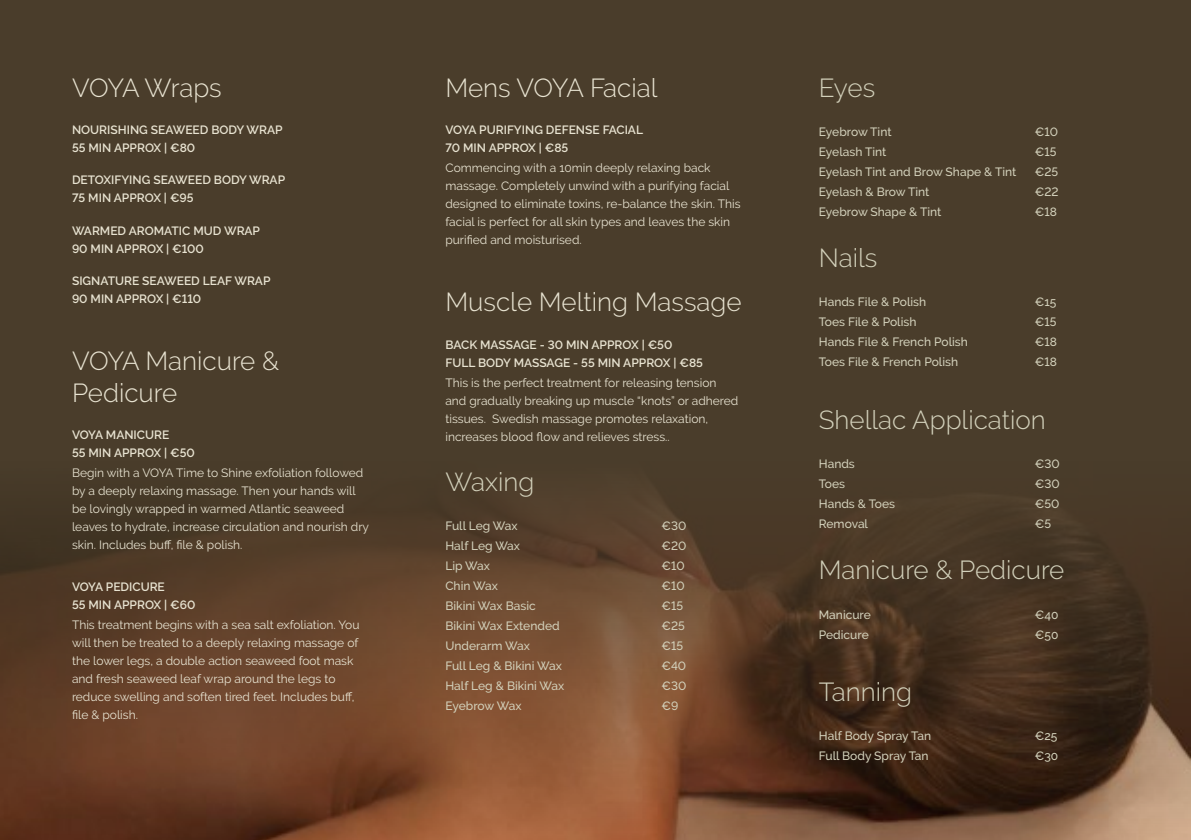
<style>
.page{position:relative;width:1191px;height:840px;background:#fff}
.page>*{position:absolute;margin:0;border:0;box-sizing:border-box;transform-origin:0 0}
.t1{font:300 26px "Raleway";color:#d3d1bb}
.t2{font:300 26px/31.2px "Raleway";color:#e8e3d1}
.t3{font:300 26px "Raleway";letter-spacing:-.025em;color:#e8e3d1}
.t4{font:12px/18px "Raleway";color:#e8e3d1}
.t5{font:500 12px "Raleway";color:#d3d1bb}
.t6{font:600 12px/18px "Raleway";color:#e8e3d1}
</style>
<div class="page">
<div style="left:0;top:0;width:1191px;height:839px;background:#4a3d2b"></div>
<img style="left:0;top:495px;width:1191px;height:344px">
<h1 class="t3" style="left:72px;top:72px;width:151px">VOYA Wraps</h1>
<p class="t6" style="left:72px;top:120px;width:212px">NOURISHING SEAWEED BODY WRAP<br>55 MIN APPROX | €80</p>
<p class="t6" style="left:72px;top:171px;width:215px">DETOXIFYING SEAWEED BODY WRAP<br>75 MIN APPROX | €95</p>
<p class="t6" style="left:72px;top:221px;width:189px">WARMED AROMATIC MUD WRAP<br>90 MIN APPROX | €100</p>
<p class="t6" style="left:72px;top:272px;width:200px">SIGNATURE SEAWEED LEAF WRAP<br>90 MIN APPROX | €110</p>
<h1 class="t2" style="left:72px;top:345px;width:208px">VOYA Manicure &amp;<br>Pedicure</h1>
<p class="t6" style="left:72px;top:425px;width:124px">VOYA MANICURE<br>55 MIN APPROX | €50</p>
<p class="t4" style="left:72px;top:463px;width:299px">Begin with a VOYA Time to Shine exfoliation followed by a deeply relaxing massage. Then your hands will be lovingly wrapped in warmed Atlantic seaweed leaves to hydrate, increase circulation and nourish dry skin. Includes buff, file &amp; polish.</p>
<p class="t6" style="left:72px;top:577px;width:125px">VOYA PEDICURE<br>55 MIN APPROX | €60</p>
<p class="t4" style="left:72px;top:615px;width:289px">This treatment begins with a sea salt exfoliation. You will then be treated to a deeply relaxing massage of the lower legs, a double action seaweed foot mask and fresh seaweed leaf wrap around the legs to reduce swelling and soften tired feet. Includes buff, file &amp; polish.</p>
<h1 class="t2" style="left:445px;top:72px;width:214px">Mens VOYA Facial</h1>
<p class="t6" style="left:445px;top:120px;width:199px">VOYA PURIFYING DEFENSE FACIAL<br>70 MIN APPROX | €85</p>
<p class="t4" style="left:445px;top:158px;width:297px">Commencing with a 10min deeply relaxing back massage. Completely unwind with a purifying facial designed to eliminate toxins, re-balance the skin. This facial is perfect for all skin types and leaves the skin purified and moisturised.</p>
<h1 class="t2" style="left:445px;top:286px;width:298px">Muscle Melting Massage</h1>
<p class="t6" style="left:445px;top:336px;width:259px">BACK MASSAGE - 30 MIN APPROX | €50<br>FULL BODY MASSAGE - 55 MIN APPROX | €85</p>
<p class="t4" style="left:445px;top:374px;width:294px">This is the perfect treatment for releasing tension and gradually breaking up muscle “knots” or adhered tissues. Swedish massage promotes relaxation, increases blood flow and relieves stress..</p>
<h1 class="t1" style="left:445px;top:466px;width:90px">Waxing</h1>
<p class="t5" style="left:445px;top:518px;width:74px">Full Leg Wax</p>
<p class="t5" style="left:661px;top:518px;width:26px">€30</p>
<p class="t5" style="left:445px;top:538px;width:76px">Half Leg Wax</p>
<p class="t5" style="left:661px;top:538px;width:26px">€20</p>
<p class="t5" style="left:445px;top:558px;width:46px">Lip Wax</p>
<p class="t5" style="left:661px;top:558px;width:25px">€10</p>
<p class="t5" style="left:445px;top:578px;width:54px">Chin Wax</p>
<p class="t5" style="left:661px;top:578px;width:25px">€10</p>
<p class="t5" style="left:445px;top:598px;width:92px">Bikini Wax Basic</p>
<p class="t5" style="left:661px;top:598px;width:23px">€15</p>
<p class="t5" style="left:445px;top:618px;width:116px">Bikini Wax Extended</p>
<p class="t5" style="left:661px;top:618px;width:25px">€25</p>
<p class="t5" style="left:445px;top:638px;width:86px">Underarm Wax</p>
<p class="t5" style="left:661px;top:638px;width:23px">€15</p>
<p class="t5" style="left:445px;top:658px;width:118px">Full Leg &amp; Bikini Wax</p>
<p class="t5" style="left:661px;top:658px;width:26px">€40</p>
<p class="t5" style="left:445px;top:678px;width:120px">Half Leg &amp; Bikini Wax</p>
<p class="t5" style="left:661px;top:678px;width:26px">€30</p>
<p class="t5" style="left:445px;top:698px;width:78px">Eyebrow Wax</p>
<p class="t5" style="left:661px;top:698px;width:18px">€9</p>
<h1 class="t1" style="left:819px;top:72px;width:58px">Eyes</h1>
<p class="t5" style="left:819px;top:124px;width:74px">Eyebrow Tint</p>
<p class="t5" style="left:1035px;top:124px;width:25px">€10</p>
<p class="t5" style="left:819px;top:144px;width:69px">Eyelash Tint</p>
<p class="t5" style="left:1035px;top:144px;width:23px">€15</p>
<p class="t5" style="left:819px;top:164px;width:199px">Eyelash Tint and Brow Shape &amp; Tint</p>
<p class="t5" style="left:1035px;top:164px;width:25px">€25</p>
<p class="t5" style="left:819px;top:184px;width:112px">Eyelash &amp; Brow Tint</p>
<p class="t5" style="left:1035px;top:184px;width:25px">€22</p>
<p class="t5" style="left:819px;top:204px;width:124px">Eyebrow Shape &amp; Tint</p>
<p class="t5" style="left:1035px;top:204px;width:24px">€18</p>
<h1 class="t1" style="left:819px;top:243px;width:60px">Nails</h1>
<p class="t5" style="left:819px;top:295px;width:109px">Hands File &amp; Polish</p>
<p class="t5" style="left:1035px;top:295px;width:23px">€15</p>
<p class="t5" style="left:819px;top:315px;width:99px">Toes File &amp; Polish</p>
<p class="t5" style="left:1035px;top:315px;width:23px">€15</p>
<p class="t5" style="left:819px;top:335px;width:151px">Hands File &amp; French Polish</p>
<p class="t5" style="left:1035px;top:335px;width:24px">€18</p>
<p class="t5" style="left:819px;top:355px;width:141px">Toes File &amp; French Polish</p>
<p class="t5" style="left:1035px;top:355px;width:24px">€18</p>
<h1 class="t1" style="left:819px;top:404px;width:228px">Shellac Application</h1>
<p class="t5" style="left:819px;top:456px;width:38px">Hands</p>
<p class="t5" style="left:1035px;top:456px;width:26px">€30</p>
<p class="t5" style="left:819px;top:476px;width:28px">Toes</p>
<p class="t5" style="left:1035px;top:476px;width:26px">€30</p>
<p class="t5" style="left:819px;top:496px;width:78px">Hands &amp; Toes</p>
<p class="t5" style="left:1035px;top:496px;width:26px">€50</p>
<p class="t5" style="left:819px;top:516px;width:51px">Removal</p>
<p class="t5" style="left:1035px;top:516px;width:18px">€5</p>
<h1 class="t1" style="left:819px;top:555px;width:247px">Manicure &amp; Pedicure</h1>
<p class="t5" style="left:819px;top:607px;width:54px">Manicure</p>
<p class="t5" style="left:1035px;top:607px;width:25px">€40</p>
<p class="t5" style="left:819px;top:627px;width:51px">Pedicure</p>
<p class="t5" style="left:1035px;top:627px;width:25px">€50</p>
<h1 class="t1" style="left:819px;top:676px;width:95px">Tanning</h1>
<p class="t5" style="left:819px;top:728px;width:114px">Half Body Spray Tan</p>
<p class="t5" style="left:1035px;top:728px;width:24px">€25</p>
<p class="t5" style="left:819px;top:748px;width:111px">Full Body Spray Tan</p>
<p class="t5" style="left:1035px;top:748px;width:25px">€30</p>
</div>
